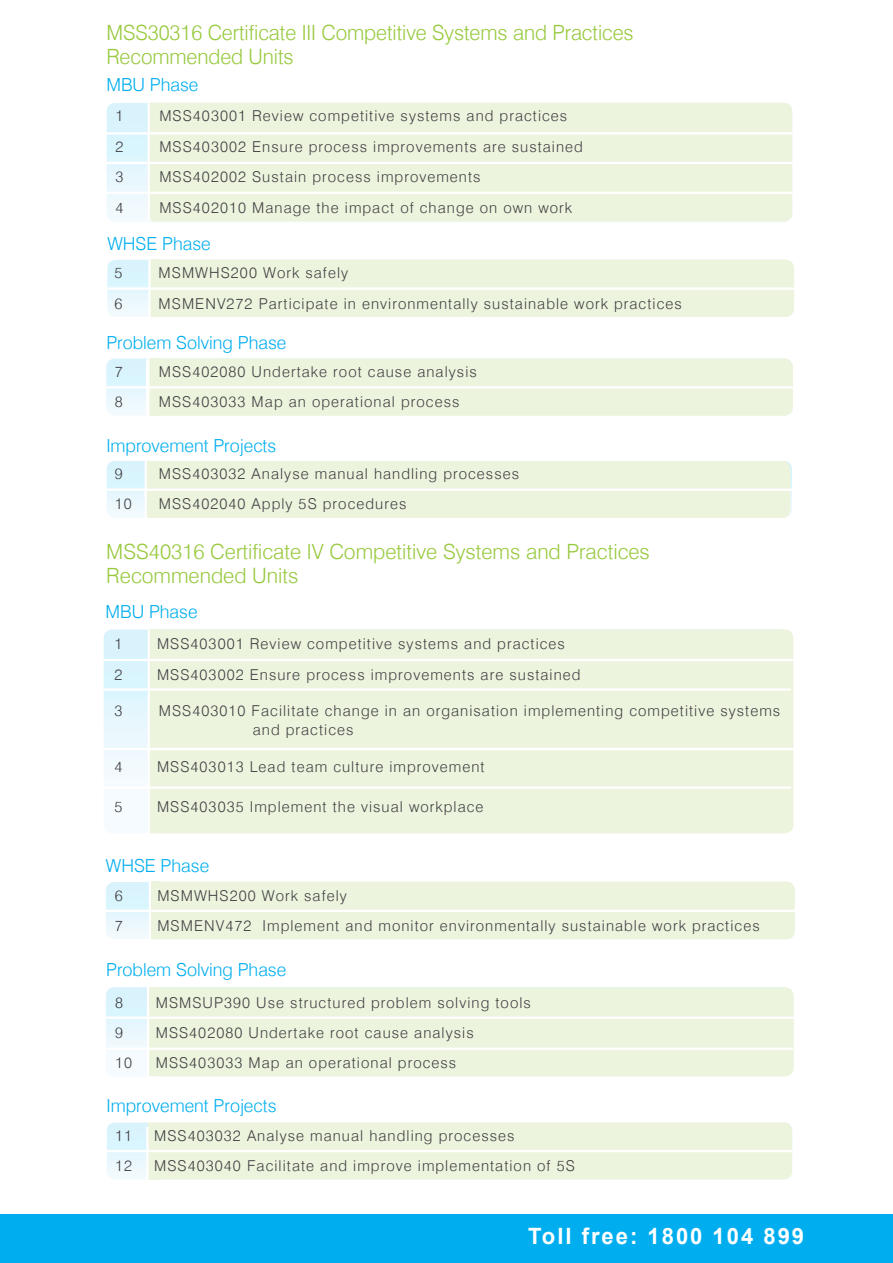
<style>
.page{position:relative;width:893px;height:1263px;background:#fff}
.page>*{position:absolute;margin:0;border:0;box-sizing:border-box;transform-origin:0 0}
.t1{font:700 22.5px "Arial";letter-spacing:.09em;color:#fff}
.t2{font:300 21px/24px "Swiss 721 BT";letter-spacing:-.005em;color:#97c93d}
.t3{font:300 18px "Swiss 721 BT";color:#00aeef}
.t4{font:300 15px/18.3px "Swiss 721 BT";letter-spacing:.07em;color:#414042}
</style>
<div class="page">
<div style="left:106px;top:987px;width:685px;height:90px;background:linear-gradient(to bottom,#d4f2fc,#fafcfe);border-radius:9px"></div>
<div style="left:148px;top:987px;width:646px;height:89px;background:#ecf4de;border-radius:9px"></div>
<div style="left:150px;top:987px;width:8px;height:89px;background:#ecf4de"></div>
<hr style="left:147px;top:971px;width:2px;height:214px;background:#fff">
<hr style="left:101px;top:1047px;width:692px;height:3px;background:#fff">
<hr style="left:105px;top:1016px;width:701px;height:3px;background:#fff">
<div style="left:104px;top:629px;width:685px;height:204px;background:linear-gradient(to bottom,#d4f2fc,#fbfcfe);border-radius:9px"></div>
<div style="left:148px;top:629px;width:645px;height:204px;background:#ecf4de;border-radius:9px"></div>
<div style="left:149px;top:629px;width:9px;height:204px;background:#ecf4de"></div>
<hr style="left:148px;top:629px;width:2px;height:215px;background:#fff">
<hr style="left:98px;top:688px;width:693px;height:3px;background:#fff">
<hr style="left:94px;top:748px;width:702px;height:2px;background:#fff">
<hr style="left:103px;top:659px;width:701px;height:2px;background:#fff">
<div style="left:107px;top:103px;width:685px;height:119px;background:linear-gradient(to bottom,#d4f2fc,#f3fafe);border-radius:9px"></div>
<div style="left:0;top:1215px;width:893px;height:48px;background:#00aeef"></div>
<div style="left:148px;top:103px;width:644px;height:119px;background:#ecf4de;border-radius:9px"></div>
<hr style="left:148px;top:101px;width:2px;height:120px;background:#fff">
<hr style="left:101px;top:162px;width:693px;height:2px;background:#fff">
<hr style="left:101px;top:192px;width:692px;height:2px;background:#fff">
<hr style="left:106px;top:132px;width:701px;height:2px;background:#fff">
<hr style="left:99px;top:786px;width:692px;height:3px;background:#fff">
<svg style="left:107px;top:461px;width:685px;height:57px"></svg>
<div style="left:145px;top:461px;width:645px;height:57px;background:#ecf4de;border-radius:9px"></div>
<div style="left:146px;top:461px;width:9px;height:57px;background:#ecf4de"></div>
<hr style="left:145px;top:459px;width:2px;height:66px;background:#fff">
<hr style="left:101px;top:489px;width:692px;height:2px;background:#fff">
<svg style="left:106px;top:359px;width:686px;height:57px"></svg>
<div style="left:148px;top:359px;width:645px;height:57px;background:#ecf4de;border-radius:9px"></div>
<div style="left:149px;top:359px;width:8px;height:57px;background:#ecf4de"></div>
<hr style="left:147px;top:353px;width:2px;height:65px;background:#fff">
<hr style="left:101px;top:386px;width:692px;height:2px;background:#fff">
<hr style="left:146px;top:360px;width:2px;height:67px;background:#fff">
<svg style="left:107px;top:260px;width:686px;height:57px"></svg>
<div style="left:149px;top:260px;width:645px;height:57px;background:#ecf4de;border-radius:9px"></div>
<div style="left:150px;top:260px;width:8px;height:57px;background:#ecf4de"></div>
<hr style="left:148px;top:260px;width:3px;height:65px;background:#fff">
<hr style="left:102px;top:287px;width:692px;height:3px;background:#fff">
<svg style="left:106px;top:882px;width:685px;height:57px"></svg>
<div style="left:149px;top:881px;width:646px;height:58px;background:#ecf4de;border-radius:9px"></div>
<div style="left:151px;top:881px;width:8px;height:58px;background:#ecf4de"></div>
<hr style="left:149px;top:876px;width:2px;height:65px;background:#fff">
<hr style="left:103px;top:910px;width:692px;height:2px;background:#fff">
<svg style="left:107px;top:1122px;width:685px;height:57px"></svg>
<div style="left:147px;top:1122px;width:645px;height:57px;background:#ecf4de;border-radius:9px"></div>
<div style="left:148px;top:1122px;width:8px;height:57px;background:#ecf4de"></div>
<hr style="left:146px;top:1127px;width:3px;height:65px;background:#fff">
<hr style="left:100px;top:1150px;width:692px;height:2px;background:#fff">
<div style="left:150px;top:103px;width:11px;height:8px;background:#ecf4de"></div>
<h2 class="t2" style="left:106px;top:20px;width:529px">MSS30316 Certificate III Competitive Systems and Practices<br>Recommended Units</h2>
<p class="t3" style="left:106px;top:74px;width:94px">MBU Phase</p>
<p class="t4" style="left:115px;top:107px;width:9px">1</p>
<p class="t4" style="left:159px;top:107px;width:409px">MSS403001 Review competitive systems and practices</p>
<p class="t4" style="left:115px;top:137px;width:9px">2</p>
<p class="t4" style="left:159px;top:137px;width:425px">MSS403002 Ensure process improvements are sustained</p>
<p class="t4" style="left:115px;top:168px;width:9px">3</p>
<p class="t4" style="left:159px;top:168px;width:323px">MSS402002 Sustain process improvements</p>
<p class="t4" style="left:115px;top:198px;width:9px">4</p>
<p class="t4" style="left:159px;top:198px;width:414px">MSS402010 Manage the impact of change on own work</p>
<p class="t3" style="left:107px;top:232px;width:105px">WHSE Phase</p>
<p class="t4" style="left:115px;top:264px;width:9px">5</p>
<p class="t4" style="left:159px;top:264px;width:191px">MSMWHS200 Work safely</p>
<p class="t4" style="left:115px;top:294px;width:9px">6</p>
<p class="t4" style="left:159px;top:294px;width:525px">MSMENV272 Participate in environmentally sustainable work practices</p>
<p class="t3" style="left:106px;top:331px;width:182px">Problem Solving Phase</p>
<p class="t4" style="left:115px;top:362px;width:9px">7</p>
<p class="t4" style="left:159px;top:362px;width:319px">MSS402080 Undertake root cause analysis</p>
<p class="t4" style="left:115px;top:393px;width:9px">8</p>
<p class="t4" style="left:159px;top:393px;width:302px">MSS403033 Map an operational process</p>
<p class="t3" style="left:106px;top:435px;width:171px">Improvement Projects</p>
<p class="t4" style="left:115px;top:464px;width:9px">9</p>
<p class="t4" style="left:159px;top:464px;width:362px">MSS403032 Analyse manual handling processes</p>
<p class="t4" style="left:115px;top:495px;width:19px">10</p>
<p class="t4" style="left:159px;top:495px;width:249px">MSS402040 Apply 5S procedures</p>
<h2 class="t2" style="left:106px;top:540px;width:545px">MSS40316 Certificate IV Competitive Systems and Practices<br>Recommended Units</h2>
<p class="t3" style="left:105px;top:600px;width:94px">MBU Phase</p>
<p class="t4" style="left:114px;top:635px;width:9px">1</p>
<p class="t4" style="left:157px;top:635px;width:409px">MSS403001 Review competitive systems and practices</p>
<p class="t4" style="left:114px;top:665px;width:9px">2</p>
<p class="t4" style="left:157px;top:665px;width:425px">MSS403002 Ensure process improvements are sustained</p>
<p class="t4" style="left:114px;top:701px;width:9px">3</p>
<p class="t4" style="left:253px;top:701px;width:529px;text-indent:-94px">MSS403010 Facilitate change in an organisation implementing competitive systems and practices</p>
<p class="t4" style="left:114px;top:758px;width:9px">4</p>
<p class="t4" style="left:157px;top:758px;width:329px">MSS403013 Lead team culture improvement</p>
<p class="t4" style="left:114px;top:797px;width:9px">5</p>
<p class="t4" style="left:157px;top:797px;width:328px">MSS403035 Implement the visual workplace</p>
<p class="t3" style="left:106px;top:855px;width:105px">WHSE Phase</p>
<p class="t4" style="left:115px;top:886px;width:9px">6</p>
<p class="t4" style="left:157px;top:886px;width:191px">MSMWHS200 Work safely</p>
<p class="t4" style="left:115px;top:916px;width:9px">7</p>
<p class="t4" style="left:157px;top:916px;width:604px">MSMENV472 Implement and monitor environmentally sustainable work practices</p>
<p class="t3" style="left:106px;top:958px;width:182px">Problem Solving Phase</p>
<p class="t4" style="left:115px;top:993px;width:9px">8</p>
<p class="t4" style="left:156px;top:993px;width:377px">MSMSUP390 Use structured problem solving tools</p>
<p class="t4" style="left:115px;top:1023px;width:9px">9</p>
<p class="t4" style="left:156px;top:1023px;width:319px">MSS402080 Undertake root cause analysis</p>
<p class="t4" style="left:115px;top:1054px;width:19px">10</p>
<p class="t4" style="left:156px;top:1054px;width:302px">MSS403033 Map an operational process</p>
<p class="t3" style="left:106px;top:1095px;width:171px">Improvement Projects</p>
<p class="t4" style="left:115px;top:1126px;width:19px">11</p>
<p class="t4" style="left:154px;top:1126px;width:362px">MSS403032 Analyse manual handling processes</p>
<p class="t4" style="left:115px;top:1156px;width:19px">12</p>
<p class="t4" style="left:154px;top:1156px;width:422px">MSS403040 Facilitate and improve implementation of 5S</p>
<h1 class="t1" style="left:528px;top:1220px;width:278px">Toll free: 1800 104 899</h1>
</div>
